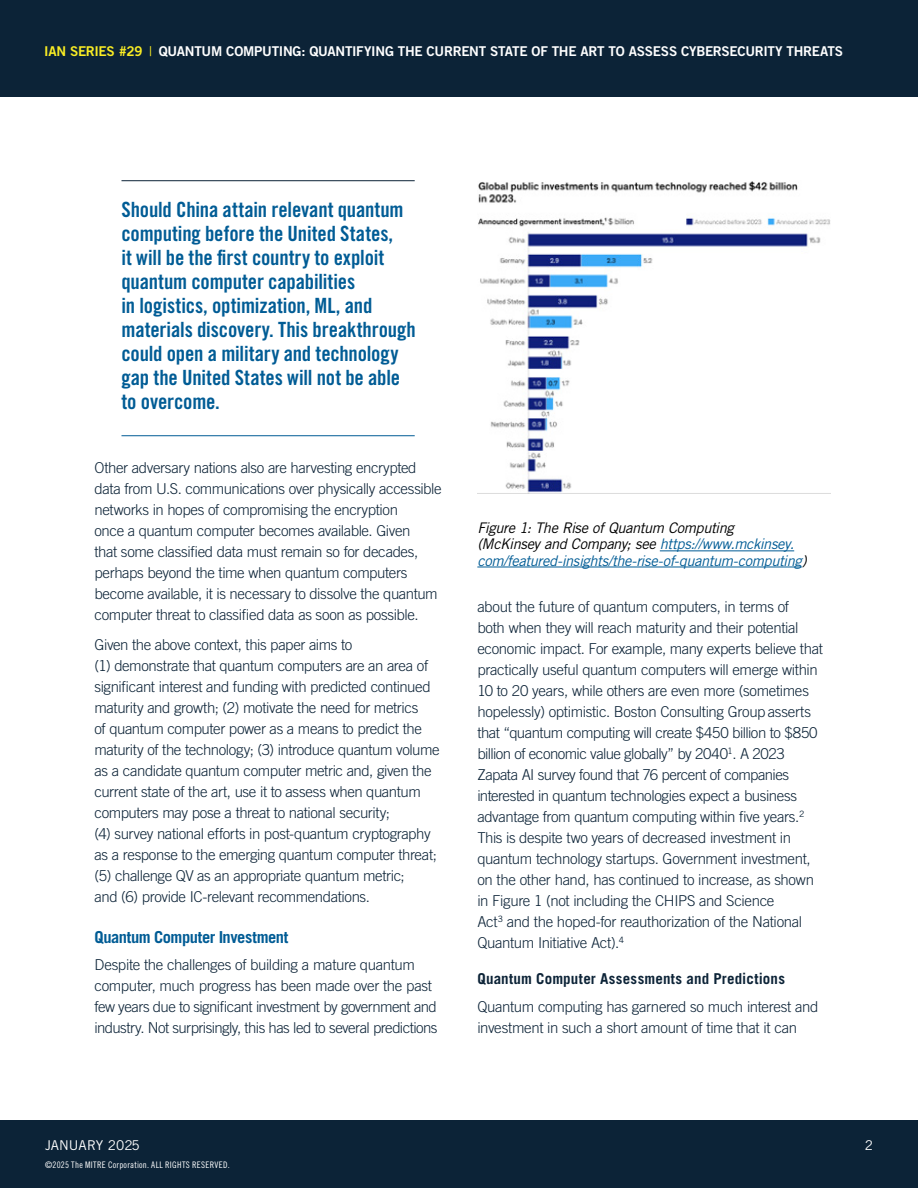
<style>
.page{position:relative;width:918px;height:1188px;background:#fff}
.page>*{position:absolute;margin:0;border:0;box-sizing:border-box;transform-origin:0 0}
.t1{font:21px/24px "Trade Gothic LT Pro Bd Cn 20";letter-spacing:-.01em;color:#005c95}
.t2{font:700 16.5px "Trade Gothic LT Pro";letter-spacing:-.03em;color:#005c95}
.t3{font:300 15px/21px "Trade Gothic LT Pro";letter-spacing:-.025em;color:#0c2337}
.t4{font:700 15px "Trade Gothic LT Pro";letter-spacing:.01em;color:#0c2337}
.t5{font:italic 14.7px/16.2px "Trade Gothic LT Pro";letter-spacing:-.03em;color:#005c95}
.t6{font:13.5px "Trade Gothic LT Pro Bd 2";letter-spacing:-.02em;color:#fff}
.t7{font:13.5px "Trade Gothic LT Pro";letter-spacing:-.005em;color:#fff}
.t8{font:9px "Trade Gothic LT Pro Cn 18";letter-spacing:.03em;color:#fff}
.s1{color:#faed24}
.s2{font-family:"Trade Gothic LT Pro Cn 18";color:#faed24}
.s3{color:#000}
</style>
<div class="page">
<div style="left:0;top:1120px;width:918px;height:68px;background:#0c2337"></div>
<div style="left:0;top:0;width:918px;height:97px;background:#0c2337"></div>
<hr style="left:122px;top:435px;width:293px;height:1px;background:#005c95">
<hr style="left:122px;top:180px;width:293px;height:1px;background:#0c2337">
<hr style="left:660px;top:551px;width:134px;height:1px;background:#005c95">
<hr style="left:477px;top:567px;width:325px;height:1px;background:#005c95">
<img style="left:477px;top:181px;width:354px;height:313px">
<p class="t6" style="left:44px;top:43px;width:800px"><span class="s1">IAN SERIES #29</span> <span class="s2">|</span> QUANTUM COMPUTING: QUANTIFYING THE CURRENT STATE OF THE ART TO ASSESS CYBERSECURITY THREATS</p>
<p class="t1" style="left:122px;top:197px;width:296px">Should China attain relevant quantum computing before the United States,<br>it will be the frst country to exploit quantum computer capabilities<br>in logistics, optimization, ML, and materials discovery. This breakthrough could open a military and technology gap the United States will not be able to overcome.</p>
<p class="t3" style="left:94px;top:457px;width:349px">Other adversary nations also are harvesting encrypted data from U.S. communications over physically accessible networks in hopes of compromising the encryption<br>once a quantum computer becomes available. Given<br>that some classifed data must remain so for decades, perhaps beyond the time when quantum computers become available, it is necessary to dissolve the quantum computer threat to classifed data as soon as possible.</p>
<p class="t3" style="left:94px;top:634px;width:347px">Given the above context, this paper aims to<br>(1) demonstrate that quantum computers are an area of signifcant interest and funding with predicted continued maturity and growth; (2) motivate the need for metrics<br>of quantum computer power as a means to predict the maturity of the technology; (3) introduce quantum volume as a candidate quantum computer metric and, given the current state of the art, use it to assess when quantum computers may pose a threat to national security;<br>(4) survey national efforts in post-quantum cryptography as a response to the emerging quantum computer threat; (5) challenge QV as an appropriate quantum metric;<br>and (6) provide IC-relevant recommendations.</p>
<p class="t2" style="left:94px;top:927px;width:195px">Quantum Computer Investment</p>
<p class="t3" style="left:94px;top:954px;width:345px">Despite the challenges of building a mature quantum computer, much progress has been made over the past few years due to signifcant investment by government and industry. Not surprisingly, this has led to several predictions</p>
<p class="t5" style="left:477px;top:520px;width:331px"><span class="s3">Figure 1: The Rise of Quantum Computing<br>(McKinsey and Company; see</span> https://www.mckinsey. com/featured-insights/the-rise-of-quantum-computing<span class="s3">)</span></p>
<p class="t3" style="left:477px;top:596px;width:347px">about the future of quantum computers, in terms of<br>both when they will reach maturity and their potential economic impact. For example, many experts believe that practically useful quantum computers will emerge within 10 to 20 years, while others are even more (sometimes hopelessly) optimistic. Boston Consulting Group asserts that “quantum computing will create $450 billion to $850 billion of economic value globally” by 2040<sup>1</sup>. A 2023<br>Zapata AI survey found that 76 percent of companies interested in quantum technologies expect a business advantage from quantum computing within fve years.<sup>2<br></sup>This is despite two years of decreased investment in quantum technology startups. Government investment, on the other hand, has continued to increase, as shown in Figure 1 (not including the CHIPS and Science<br>Act<sup>3</sup> and the hoped-for reauthorization of the National Quantum Initiative Act).<sup>4</sup></p>
<p class="t4" style="left:477px;top:970px;width:309px">Quantum Computer Assessments and Predictions</p>
<p class="t3" style="left:477px;top:996px;width:343px">Quantum computing has garnered so much interest and investment in such a short amount of time that it can</p>
<p class="t7" style="left:45px;top:1137px;width:96px">JANUARY 2025</p>
<p class="t7" style="left:865px;top:1137px;width:10px">2</p>
<p class="t8" style="left:45px;top:1159px;width:186px">©2025 The MITRE Corporation. ALL RIGHTS RESERVED.</p>
</div>
